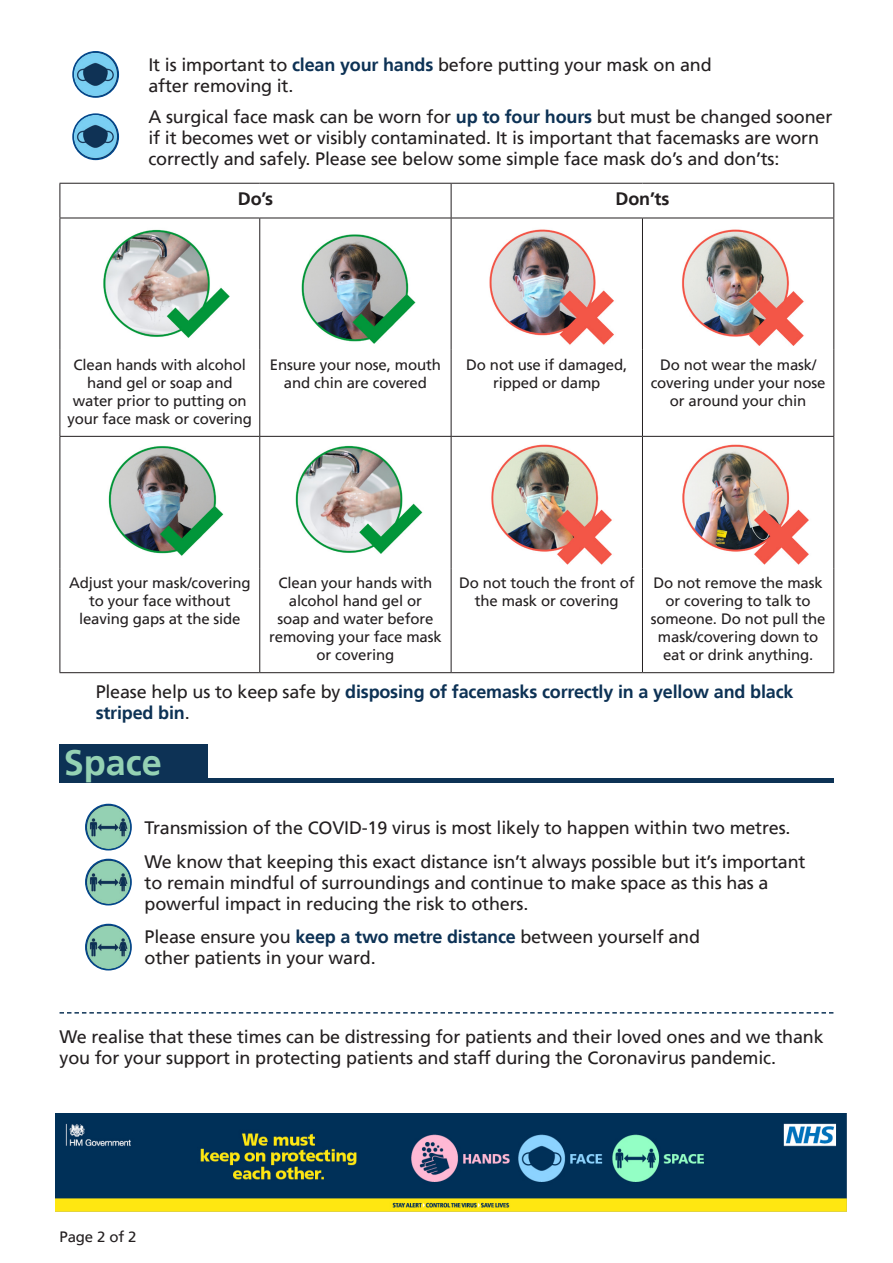
<style>
.page{position:relative;width:893px;height:1263px;background:#fff}
.page>*{position:absolute;margin:0;border:0;box-sizing:border-box;transform-origin:0 0}
.t1{font:700 36px "Frutiger";color:#94d1b3}
.Bodytext{font:18px/21px "Frutiger";letter-spacing:-.01em;color:#231f20}
.Bodytext-2{font:700 18px/21px "Frutiger";letter-spacing:-.01em;color:#0d3255}
.Bodytext-3{font:700 18px "Frutiger";letter-spacing:-.01em;color:#231f20}
.Frutiger_10pt{font:15px/18px "Frutiger";letter-spacing:-.01em;color:#231f20;text-align:center}
.s1{font-weight:700;color:#0d3255}
.s2{font-weight:400;color:#231f20}
</style>
<div class="page">
<hr style="left:60px;top:183px;width:200px;height:1px;background:#231f20">
<hr style="left:60px;top:184px;width:1px;height:34px;background:#231f20">
<hr style="left:260px;top:183px;width:191px;height:1px;background:#231f20">
<hr style="left:451px;top:183px;width:191px;height:1px;background:#231f20">
<hr style="left:451px;top:184px;width:1px;height:34px;background:#231f20">
<hr style="left:642px;top:183px;width:192px;height:1px;background:#231f20">
<hr style="left:833px;top:184px;width:1px;height:34px;background:#231f20">
<hr style="left:60px;top:218px;width:200px;height:1px;background:#231f20">
<hr style="left:60px;top:218px;width:1px;height:132px;background:#231f20">
<hr style="left:260px;top:218px;width:191px;height:1px;background:#231f20">
<hr style="left:259px;top:218px;width:1px;height:132px;background:#231f20">
<hr style="left:451px;top:218px;width:191px;height:1px;background:#231f20">
<hr style="left:451px;top:218px;width:1px;height:132px;background:#231f20">
<hr style="left:642px;top:218px;width:192px;height:1px;background:#231f20">
<hr style="left:642px;top:218px;width:1px;height:132px;background:#231f20">
<hr style="left:833px;top:218px;width:1px;height:132px;background:#231f20">
<hr style="left:60px;top:350px;width:1px;height:86px;background:#231f20">
<hr style="left:259px;top:350px;width:1px;height:86px;background:#231f20">
<hr style="left:451px;top:350px;width:1px;height:86px;background:#231f20">
<hr style="left:642px;top:350px;width:1px;height:86px;background:#231f20">
<hr style="left:833px;top:350px;width:1px;height:86px;background:#231f20">
<hr style="left:60px;top:436px;width:200px;height:1px;background:#231f20">
<hr style="left:60px;top:437px;width:1px;height:131px;background:#231f20">
<hr style="left:260px;top:436px;width:191px;height:1px;background:#231f20">
<hr style="left:259px;top:437px;width:1px;height:131px;background:#231f20">
<hr style="left:451px;top:436px;width:191px;height:1px;background:#231f20">
<hr style="left:451px;top:437px;width:1px;height:131px;background:#231f20">
<hr style="left:642px;top:436px;width:192px;height:1px;background:#231f20">
<hr style="left:642px;top:437px;width:1px;height:131px;background:#231f20">
<hr style="left:833px;top:437px;width:1px;height:131px;background:#231f20">
<hr style="left:60px;top:568px;width:1px;height:104px;background:#231f20">
<hr style="left:259px;top:568px;width:1px;height:104px;background:#231f20">
<hr style="left:451px;top:568px;width:1px;height:104px;background:#231f20">
<hr style="left:642px;top:568px;width:1px;height:104px;background:#231f20">
<hr style="left:833px;top:568px;width:1px;height:104px;background:#231f20">
<hr style="left:60px;top:672px;width:200px;height:1px;background:#231f20">
<hr style="left:260px;top:672px;width:191px;height:1px;background:#231f20">
<hr style="left:451px;top:672px;width:191px;height:1px;background:#231f20">
<hr style="left:642px;top:672px;width:192px;height:1px;background:#231f20">
<img style="left:103px;top:229px;width:126px;height:109px">
<img style="left:301px;top:234px;width:115px;height:110px">
<img style="left:108px;top:446px;width:116px;height:110px">
<img style="left:295px;top:445px;width:128px;height:109px">
<img style="left:489px;top:229px;width:125px;height:116px">
<img style="left:682px;top:229px;width:122px;height:117px">
<img style="left:491px;top:444px;width:121px;height:121px">
<img style="left:682px;top:444px;width:127px;height:121px">
<img style="left:86px;top:924px;width:45px;height:46px;border-radius:23px">
<div style="left:85px;top:924px;width:47px;height:46px;border:2px solid #01468c;border-radius:50%"></div>
<img style="left:86px;top:804px;width:45px;height:46px;border-radius:23px">
<div style="left:85px;top:804px;width:47px;height:46px;border:2px solid #01468c;border-radius:50%"></div>
<img style="left:86px;top:859px;width:45px;height:46px;border-radius:23px">
<div style="left:85px;top:859px;width:47px;height:46px;border:2px solid #01468c;border-radius:50%"></div>
<img style="left:56px;top:1114px;width:791px;height:98px">
<svg style="left:60px;top:1012px;width:773px;height:1px"></svg>
<img style="left:73px;top:52px;width:45px;height:45px;border-radius:23px">
<div style="left:72px;top:51px;width:47px;height:47px;border:2px solid #01468c;border-radius:50%"></div>
<img style="left:73px;top:114px;width:45px;height:45px;border-radius:23px">
<div style="left:72px;top:113px;width:47px;height:47px;border:2px solid #01468c;border-radius:50%"></div>
<hr style="left:60px;top:778px;width:773px;height:4px;background:#0d3255">
<div style="left:60px;top:744px;width:148px;height:38px;background:#0d3255"></div>
<p class="Bodytext" style="left:148px;top:54px;width:565px">It is important to <span class="s1">clean your hands</span> before putting your mask on and after removing it.</p>
<p class="Bodytext" style="left:148px;top:106px;width:685px">A surgical face mask can be worn for <span class="s1">up to four hours</span> but must be changed sooner if it becomes wet or visibly contaminated. It is important that facemasks are worn correctly and safely. Please see below some simple face mask do’s and don’ts:</p>
<p class="Bodytext-3" style="left:238px;top:188px;width:37px">Do’s</p>
<p class="Bodytext-3" style="left:616px;top:188px;width:55px">Don’ts</p>
<p class="Frutiger_10pt" style="left:68px;top:355px;width:186px">Clean hands with alcohol hand gel or soap and water prior to putting on your face mask or covering</p>
<p class="Frutiger_10pt" style="left:270px;top:355px;width:172px">Ensure your nose, mouth and chin are covered</p>
<p class="Frutiger_10pt" style="left:466px;top:355px;width:163px">Do not use if damaged, ripped or damp</p>
<p class="Frutiger_10pt" style="left:651px;top:355px;width:176px">Do not wear the mask/ covering under your nose or around your chin</p>
<p class="Frutiger_10pt" style="left:69px;top:574px;width:183px">Adjust your mask/covering to your face without leaving gaps at the side</p>
<p class="Frutiger_10pt" style="left:269px;top:574px;width:174px">Clean your hands with alcohol hand gel or<br>soap and water before removing your face mask or covering</p>
<p class="Frutiger_10pt" style="left:459px;top:574px;width:177px">Do not touch the front of the mask or covering</p>
<p class="Frutiger_10pt" style="left:651px;top:574px;width:176px">Do not remove the mask or covering to talk to someone. Do not pull the mask/covering down to eat or drink anything.</p>
<p class="Bodytext-2" style="left:96px;top:681px;width:699px"><span class="s2">Please help us to keep safe by</span> disposing of facemasks correctly in a yellow and black striped bin<span class="s2">.</span></p>
<p class="t1" style="left:64px;top:741px;width:100px">Space</p>
<p class="Bodytext" style="left:145px;top:817px;width:647px">Transmission of the COVID-19 virus is most likely to happen within two metres.</p>
<p class="Bodytext" style="left:145px;top:851px;width:662px">We know that keeping this exact distance isn’t always possible but it’s important to remain mindful of surroundings and continue to make space as this has a powerful impact in reducing the risk to others.</p>
<p class="Bodytext" style="left:145px;top:927px;width:557px">Please ensure you <span class="s1">keep a two metre distance</span> between yourself and other patients in your ward.</p>
<p class="Bodytext" style="left:60px;top:1026px;width:766px">We realise that these times can be distressing for patients and their loved ones and we thank you for your support in protecting patients and staff during the Coronavirus pandemic.</p>
<p class="Frutiger_10pt" style="left:60px;top:1227px;width:78px">Page 2 of 2</p>
</div>
